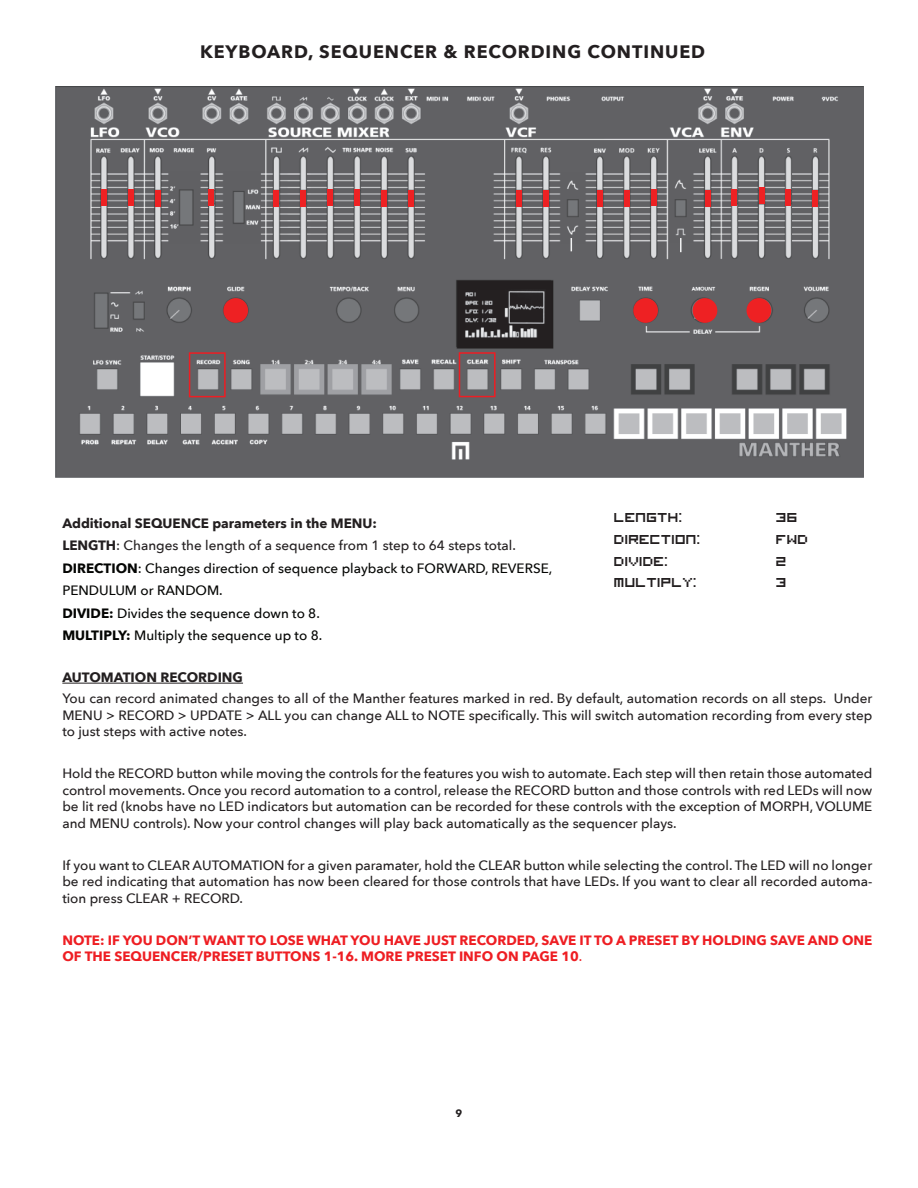
<style>
.page{position:relative;width:918px;height:1188px;background:#fff}
.page>*{position:absolute;margin:0;border:0;box-sizing:border-box;transform-origin:0 0}
.t1{font:18px "Visitor TT1 BRK";color:#231f20}
.t2{font:700 18px "Avenir Next";letter-spacing:.05em;color:#231f20}
.t3{font:500 13.5px/16.5px "Avenir Next";color:#231f20;text-align:justify}
.t4{font:500 13.5px/22.5px "Avenir Next";color:#040503}
.t5{font:700 13.5px/16.5px "Avenir Next";color:#ee1e23}
.t6{font:700 13.5px "Avenir Next";color:#231f20}
.t7{font:700 10.5px "Avenir Next";color:#231f20}
.s1{font-weight:700;color:#231f20}
.s2{color:#231f20}
.s3{font-weight:700}
.s4{font-weight:500}
</style>
<div class="page">
<hr style="left:62px;top:683px;width:181px;height:1px;background:#231f20">
<img style="left:55px;top:86px;width:809px;height:392px">
<svg style="left:571px;top:238px;width:1px;height:13px"></svg>
<svg style="left:680px;top:238px;width:2px;height:14px"></svg>
<div style="left:101px;top:189px;width:5px;height:17px;background:#ee2123"></div>
<div style="left:128px;top:189px;width:5px;height:17px;background:#ee2123"></div>
<div style="left:155px;top:190px;width:5px;height:17px;background:#ee2123"></div>
<div style="left:209px;top:189px;width:5px;height:17px;background:#ee2123"></div>
<div style="left:274px;top:190px;width:5px;height:17px;background:#ee2123"></div>
<div style="left:301px;top:190px;width:5px;height:17px;background:#ee2123"></div>
<div style="left:328px;top:189px;width:5px;height:17px;background:#ee2123"></div>
<div style="left:355px;top:189px;width:5px;height:17px;background:#ee2123"></div>
<div style="left:381px;top:190px;width:6px;height:17px;background:#ee2123"></div>
<div style="left:408px;top:190px;width:6px;height:17px;background:#ee2123"></div>
<div style="left:516px;top:190px;width:6px;height:17px;background:#ee2123"></div>
<div style="left:624px;top:190px;width:6px;height:17px;background:#ee2123"></div>
<div style="left:651px;top:189px;width:5px;height:17px;background:#ee2123"></div>
<div style="left:597px;top:190px;width:5px;height:17px;background:#ee2123"></div>
<div style="left:705px;top:190px;width:6px;height:17px;background:#ee2123"></div>
<div style="left:543px;top:190px;width:6px;height:17px;background:#ee2123"></div>
<div style="left:812px;top:190px;width:6px;height:17px;background:#ee2123"></div>
<div style="left:785px;top:189px;width:6px;height:17px;background:#ee2123"></div>
<div style="left:759px;top:187px;width:5px;height:17px;background:#ee2123"></div>
<div style="left:731px;top:189px;width:6px;height:17px;background:#ee2123"></div>
<div style="left:633px;top:298px;width:25px;height:25px;background:#ee2123;border-radius:50%"></div>
<div style="left:223px;top:298px;width:25px;height:25px;background:#ee2123;border-radius:50%"></div>
<div style="left:693px;top:298px;width:24px;height:25px;background:#ee2123;border-radius:50%"></div>
<div style="left:747px;top:298px;width:24px;height:25px;background:#ee2123;border-radius:50%"></div>
<div style="left:459px;top:352px;width:37px;height:45px;border:2px solid #ee1d23"></div>
<div style="left:189px;top:352px;width:37px;height:45px;border:2px solid #ee1d23"></div>
<h1 class="t2" style="left:200px;top:36px;width:507px">KEYBOARD, SEQUENCER &amp; RECORDING CONTINUED</h1>
<h1 class="t1" style="left:615px;top:510px;width:70px">length:</h1>
<h1 class="t1" style="left:777px;top:510px;width:23px">36</h1>
<h1 class="t1" style="left:615px;top:531px;width:88px">direction:</h1>
<h1 class="t1" style="left:777px;top:531px;width:34px">FWD</h1>
<h1 class="t1" style="left:615px;top:553px;width:56px">divide:</h1>
<h1 class="t1" style="left:777px;top:553px;width:12px">2</h1>
<h1 class="t1" style="left:615px;top:575px;width:84px">multiply:</h1>
<h1 class="t1" style="left:777px;top:575px;width:12px">3</h1>
<p class="t4" style="left:62px;top:511px;width:491px"><span class="s1">Additional SEQUENCE parameters in the MENU:<br>LENGTH</span><span class="s2">: Changes the length of a sequence from 1 step to 64 steps total.<br></span><span class="s3">DIRECTION</span>: Changes direction of sequence playback to FORWARD, REVERSE, PENDULUM or RANDOM.<br><span class="s3">DIVIDE:</span> Divides the sequence down to 8.<br><span class="s3">MULTIPLY:</span> Multiply the sequence up to 8.</p>
<p class="t6" style="left:62px;top:666px;width:182px">AUTOMATION RECORDING</p>
<p class="t3" style="left:62px;top:690px;width:812px">You can record animated changes to all of the Manther features marked in red. By default, automation records on all steps. Under MENU &gt; RECORD &gt; UPDATE &gt; ALL you can change ALL to NOTE specifically. This will switch automation recording from every step to just steps with active notes.</p>
<p class="t3" style="left:62px;top:765px;width:812px">Hold the RECORD button while moving the controls for the features you wish to automate. Each step will then retain those automated control movements. Once you record automation to a control, release the RECORD button and those controls with red LEDs will now be lit red (knobs have no LED indicators but automation can be recorded for these controls with the exception of MORPH, VOLUME and MENU controls). Now your control changes will play back automatically as the sequencer plays.</p>
<p class="t3" style="left:62px;top:856px;width:812px">If you want to CLEAR AUTOMATION for a given paramater, hold the CLEAR button while selecting the control. The LED will no longer be red indicating that automation has now been cleared for those controls that have LEDs. If you want to clear all recorded automa&shy;tion press CLEAR + RECORD.</p>
<p class="t5" style="left:62px;top:931px;width:812px">NOTE: IF YOU DON’T WANT TO LOSE WHAT YOU HAVE JUST RECORDED, SAVE IT TO A PRESET BY HOLDING SAVE AND ONE<br>OF THE SEQUENCER/PRESET BUTTONS 1-16. MORE PRESET INFO ON PAGE 10<span class="s4">.</span></p>
<p class="t7" style="left:456px;top:1105px;width:8px">9</p>
</div>
